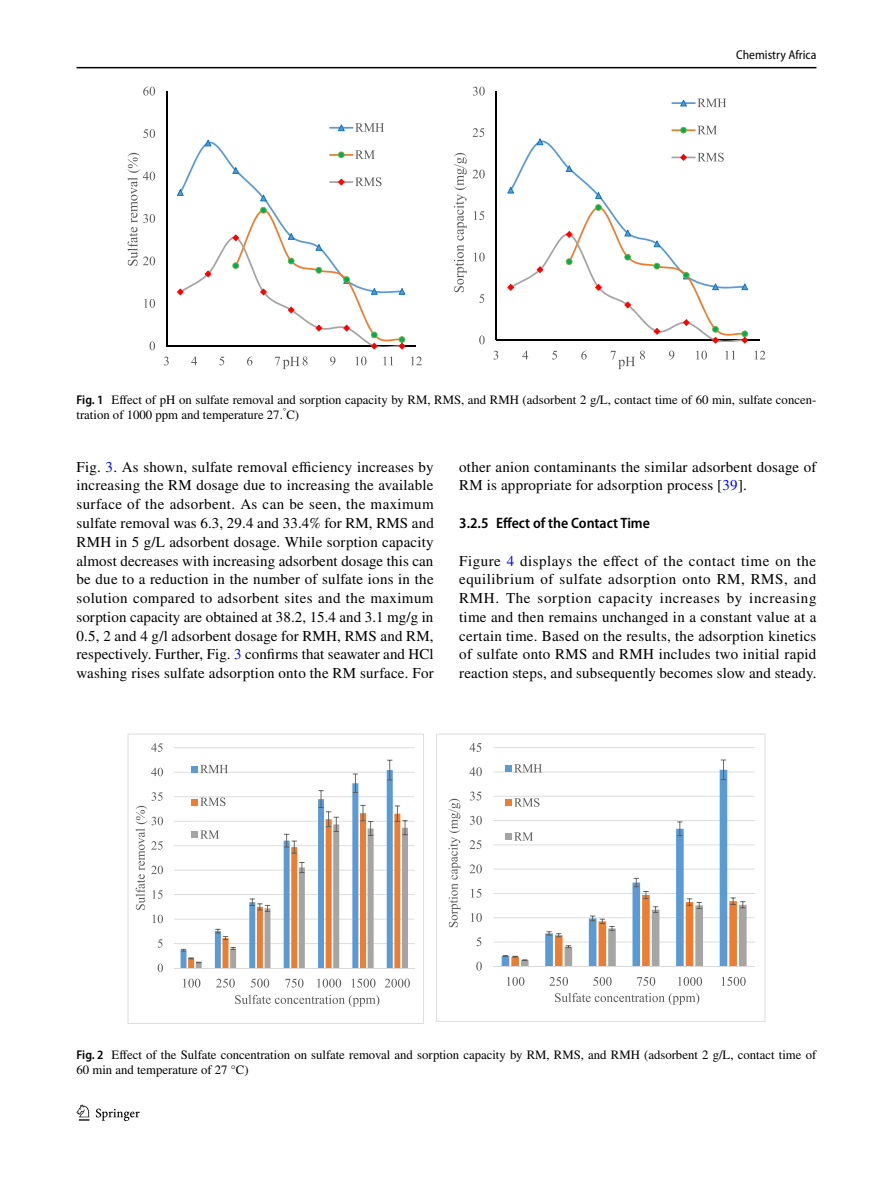
<style>
.page{position:relative;width:893px;height:1187px;background:#fff}
.page>*{position:absolute;margin:0;border:0;box-sizing:border-box;transform-origin:0 0}
.t1{font:15px/18.8px "STIX";letter-spacing:.015em;color:#000;text-align:justify}
.t2{font:600 semi-condensed 15px "Myriad Pro";color:#000}
.t3{font:12.75px/15px "STIX";color:#000}
.t4{font:semi-condensed 12.75px "Myriad Pro";color:#000}
.s1{font-family:"Myriad Pro";font-weight:600;font-stretch:semi-condensed}
.s2{color:#00f}
</style>
<div class="page">
<hr style="left:77px;top:67px;width:739px;height:1px;background:#000">
<svg style="left:77px;top:1104px;width:12px;height:16px"></svg>
<svg style="left:96px;top:1108px;width:44px;height:12px"></svg>
<hr style="left:166px;top:91px;width:1px;height:255px;background:#000">
<hr style="left:167px;top:345px;width:249px;height:1px;background:#000">
<svg style="left:150px;top:341px;width:5px;height:9px"></svg>
<svg style="left:144px;top:299px;width:11px;height:9px"></svg>
<svg style="left:143px;top:129px;width:12px;height:9px"></svg>
<svg style="left:143px;top:87px;width:12px;height:8px"></svg>
<svg style="left:164px;top:356px;width:5px;height:9px"></svg>
<svg style="left:191px;top:356px;width:6px;height:9px"></svg>
<svg style="left:219px;top:357px;width:5px;height:8px"></svg>
<svg style="left:247px;top:356px;width:5px;height:9px"></svg>
<svg style="left:330px;top:356px;width:5px;height:9px"></svg>
<svg style="left:356px;top:356px;width:10px;height:9px"></svg>
<svg style="left:383px;top:356px;width:10px;height:9px"></svg>
<svg style="left:411px;top:356px;width:11px;height:9px"></svg>
<svg style="left:128px;top:153px;width:27px;height:112px"></svg>
<svg style="left:275px;top:356px;width:33px;height:13px"></svg>
<hr style="left:329px;top:127px;width:24px;height:2px;background:#5b9bd5">
<svg style="left:338px;top:124px;width:7px;height:7px"></svg>
<svg style="left:355px;top:123px;width:29px;height:9px"></svg>
<svg style="left:177px;top:140px;width:228px;height:209px"></svg>
<hr style="left:495px;top:91px;width:2px;height:249px;background:#000">
<hr style="left:496px;top:339px;width:263px;height:2px;background:#000">
<svg style="left:479px;top:335px;width:6px;height:9px"></svg>
<svg style="left:479px;top:294px;width:5px;height:9px"></svg>
<svg style="left:474px;top:252px;width:11px;height:9px"></svg>
<svg style="left:474px;top:211px;width:10px;height:9px"></svg>
<svg style="left:473px;top:170px;width:12px;height:8px"></svg>
<svg style="left:473px;top:128px;width:11px;height:9px"></svg>
<svg style="left:473px;top:87px;width:12px;height:8px"></svg>
<svg style="left:493px;top:350px;width:5px;height:9px"></svg>
<svg style="left:522px;top:350px;width:6px;height:9px"></svg>
<svg style="left:552px;top:351px;width:5px;height:8px"></svg>
<svg style="left:581px;top:350px;width:6px;height:9px"></svg>
<svg style="left:669px;top:350px;width:5px;height:9px"></svg>
<svg style="left:696px;top:350px;width:11px;height:9px"></svg>
<svg style="left:725px;top:350px;width:10px;height:9px"></svg>
<svg style="left:754px;top:350px;width:11px;height:9px"></svg>
<svg style="left:454px;top:153px;width:13px;height:139px"></svg>
<svg style="left:610px;top:350px;width:35px;height:19px"></svg>
<hr style="left:671px;top:102px;width:25px;height:2px;background:#5b9bd5">
<svg style="left:680px;top:100px;width:7px;height:6px"></svg>
<svg style="left:697px;top:99px;width:29px;height:8px"></svg>
<svg style="left:507px;top:126px;width:241px;height:217px"></svg>
<svg style="left:128px;top:733px;width:296px;height:290px"></svg>
<svg style="left:436px;top:733px;width:329px;height:288px"></svg>
<p class="t4" style="left:736px;top:48px;width:82px">Chemistry Africa</p>
<p class="t3" style="left:77px;top:393px;width:741px"><span class="s1">Fig. 1</span> Effect of pH on sulfate removal and sorption capacity by RM, RMS, and RMH (adsorbent 2 g/L, contact time of 60 min, sulfate concen&shy;tration of 1000 ppm and temperature 27.<sup>°</sup>C)</p>
<p class="t1" style="left:77px;top:458px;width:359px">Fig. <span class="s2">3</span>. As shown, sulfate removal efficiency increases by increasing the RM dosage due to increasing the available surface of the adsorbent. As can be seen, the maximum sulfate removal was 6.3, 29.4 and 33.4% for RM, RMS and RMH in 5 g/L adsorbent dosage. While sorption capacity almost decreases with increasing adsorbent dosage this can be due to a reduction in the number of sulfate ions in the solution compared to adsorbent sites and the maximum sorption capacity are obtained at 38.2, 15.4 and 3.1 mg/g in 0.5, 2 and 4 g/l adsorbent dosage for RMH, RMS and RM, respectively. Further, Fig. <span class="s2">3</span> confirms that seawater and HCl washing rises sulfate adsorption onto the RM surface. For</p>
<p class="t1" style="left:459px;top:458px;width:359px">other anion contaminants the similar adsorbent dosage of<br>RM is appropriate for adsorption process [<span class="s2">39</span>].</p>
<p class="t2" style="left:459px;top:514px;width:192px">3.2.5 Effect of the Contact Time</p>
<p class="t1" style="left:459px;top:552px;width:359px">Figure <span class="s2">4</span> displays the effect of the contact time on the equilibrium of sulfate adsorption onto RM, RMS, and RMH. The sorption capacity increases by increasing time and then remains unchanged in a constant value at a certain time. Based on the results, the adsorption kinetics of sulfate onto RMS and RMH includes two initial rapid reaction steps, and subsequently becomes slow and steady.</p>
<p class="t3" style="left:77px;top:1047px;width:741px"><span class="s1">Fig. 2</span> Effect of the Sulfate concentration on sulfate removal and sorption capacity by RM, RMS, and RMH (adsorbent 2 g/L, contact time of<br>60 min and temperature of 27 °C)</p>
</div>
